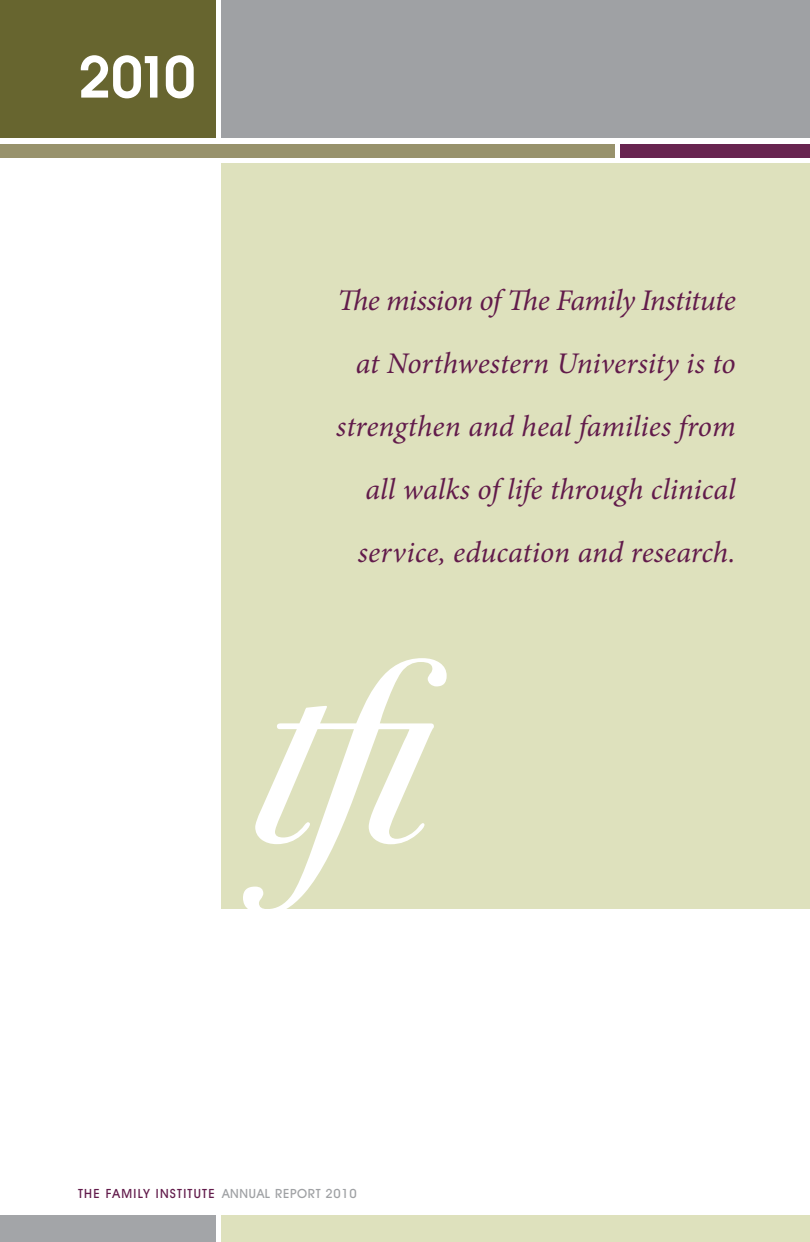
<style>
.page{position:relative;width:810px;height:1242px;background:#fff}
.page>*{position:absolute;margin:0;border:0;box-sizing:border-box;transform-origin:0 0}
.t1{font:600 56.1px "Avant Garde";color:#fff}
.t2{font:italic 30px/63px "Minion Pro";color:#621b4b;text-align:right}
.t3{font:500 12.75px "Avant Garde IT Cby BT";letter-spacing:.05em;color:#621b4b}
.s1{color:#9fa1a4}
</style>
<div class="page">
<div style="left:222px;top:164px;width:588px;height:745px;background:#dee1bd"></div>
<div style="left:0;top:0;width:216px;height:138px;background:#67652f"></div>
<div style="left:222px;top:0;width:588px;height:138px;background:#9fa1a4"></div>
<div style="left:0;top:144px;width:614px;height:14px;background:#98926c"></div>
<div style="left:620px;top:144px;width:190px;height:14px;background:#682550"></div>
<div style="left:222px;top:1215px;width:588px;height:27px;background:#dee1bd"></div>
<div style="left:0;top:1215px;width:216px;height:27px;background:#a3a5a8"></div>
<svg style="left:243px;top:658px;width:204px;height:251px"></svg>
<h1 class="t1" style="left:79px;top:40px;width:118px">2010</h1>
<p class="t2" style="left:336px;top:269px;width:401px">The mission of The Family Institute at Northwestern University is to strengthen and heal families from all walks of life through clinical service, education and research.</p>
<p class="t3" style="left:78px;top:1185px;width:280px">THE FAMILY INSTITUTE <span class="s1">ANNUAL REPORT 2010</span></p>
</div>
